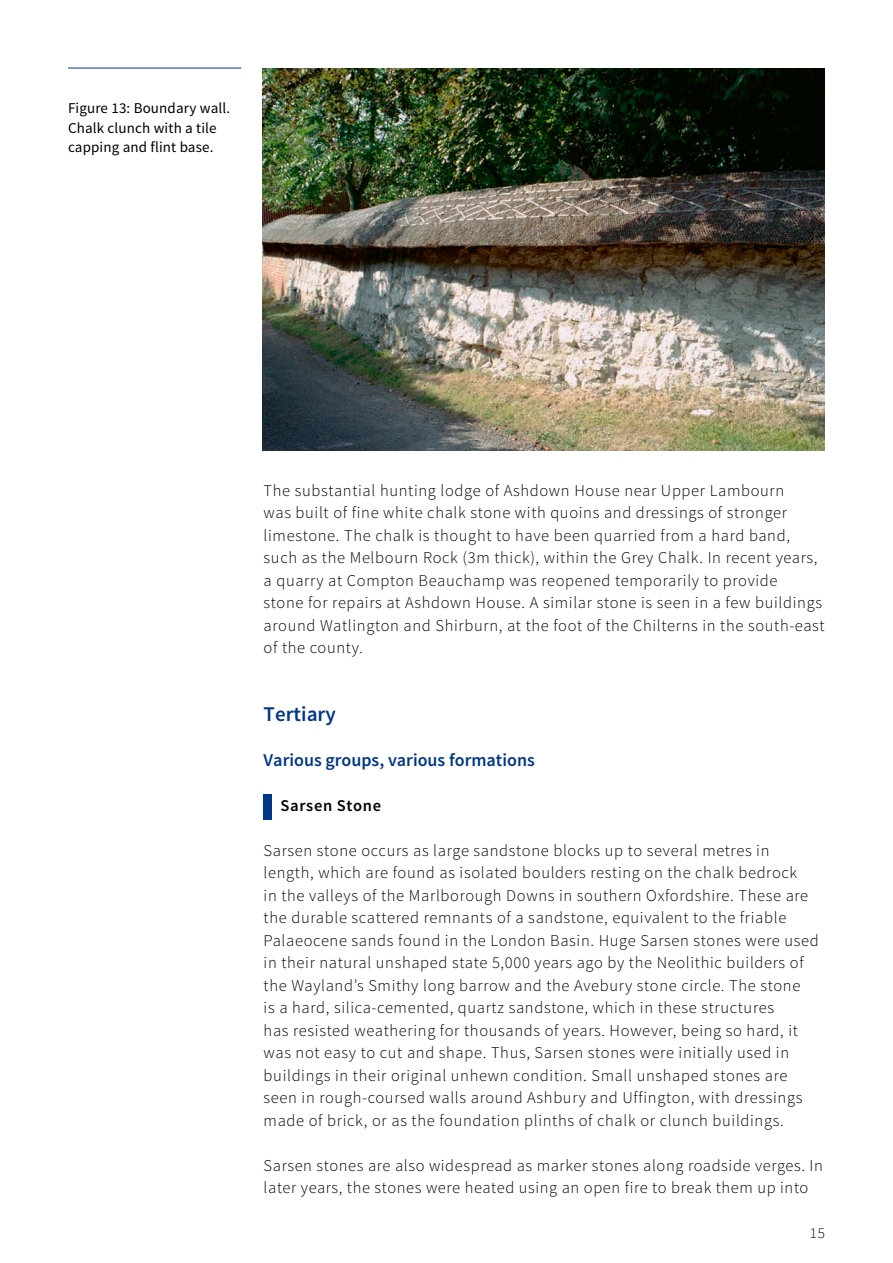
<style>
.page{position:relative;width:893px;height:1263px;background:#fff}
.page>*{position:absolute;margin:0;border:0;box-sizing:border-box;transform-origin:0 0}
.Heading_1{font:600 21px "Source Sans Pro";color:#003788}
.Heading_2{font:600 18px "Source Sans Pro";color:#003788}
.Body_text{font:300 16.5px/22.5px "Source Sans Pro";letter-spacing:.04em;color:#000}
.Emphasis_Stone_type{font:600 16.5px "Source Sans Pro";letter-spacing:.04em;color:#000}
.t1{font:15px "Source Sans Pro";letter-spacing:.01em;color:#000}
.t2{font:300 15px "Source Sans Pro";color:#000}
</style>
<div class="page">
<div style="left:264px;top:794px;width:8px;height:25px;background:#003788"></div>
<img style="left:263px;top:68px;width:562px;height:383px">
<hr style="left:68px;top:68px;width:173px;height:1px;background:#003788">
<p class="t1" style="left:68px;top:99px;width:164px">Figure 13: Boundary wall.</p>
<p class="t1" style="left:68px;top:118px;width:150px">Chalk clunch with a tile</p>
<p class="t1" style="left:68px;top:138px;width:147px">capping and flint base.</p>
<p class="Body_text" style="left:264px;top:479px;width:563px">The substantial hunting lodge of Ashdown House near Upper Lambourn<br>was built of fine white chalk stone with quoins and dressings of stronger limestone. The chalk is thought to have been quarried from a hard band, such as the Melbourn Rock (3m thick), within the Grey Chalk. In recent years, a quarry at Compton Beauchamp was reopened temporarily to provide<br>stone for repairs at Ashdown House. A similar stone is seen in a few buildings around Watlington and Shirburn, at the foot of the Chilterns in the south-east of the county.</p>
<h1 class="Heading_1" style="left:264px;top:700px;width:74px">Tertiary</h1>
<h2 class="Heading_2" style="left:264px;top:748px;width:273px">Various groups, various formations</h2>
<h3 class="Emphasis_Stone_type" style="left:281px;top:795px;width:102px">Sarsen Stone</h3>
<p class="Body_text" style="left:264px;top:839px;width:556px">Sarsen stone occurs as large sandstone blocks up to several metres in length, which are found as isolated boulders resting on the chalk bedrock<br>in the valleys of the Marlborough Downs in southern Oxfordshire. These are the durable scattered remnants of a sandstone, equivalent to the friable Palaeocene sands found in the London Basin. Huge Sarsen stones were used in their natural unshaped state 5,000 years ago by the Neolithic builders of the Wayland’s Smithy long barrow and the Avebury stone circle. The stone<br>is a hard, silica-cemented, quartz sandstone, which in these structures<br>has resisted weathering for thousands of years. However, being so hard, it was not easy to cut and shape. Thus, Sarsen stones were initially used in buildings in their original unhewn condition. Small unshaped stones are seen in rough-coursed walls around Ashbury and Uffington, with dressings made of brick, or as the foundation plinths of chalk or clunch buildings.</p>
<p class="Body_text" style="left:264px;top:1154px;width:561px">Sarsen stones are also widespread as marker stones along roadside verges. In later years, the stones were heated using an open fire to break them up into</p>
<p class="t2" style="left:810px;top:1224px;width:16px">15</p>
</div>
